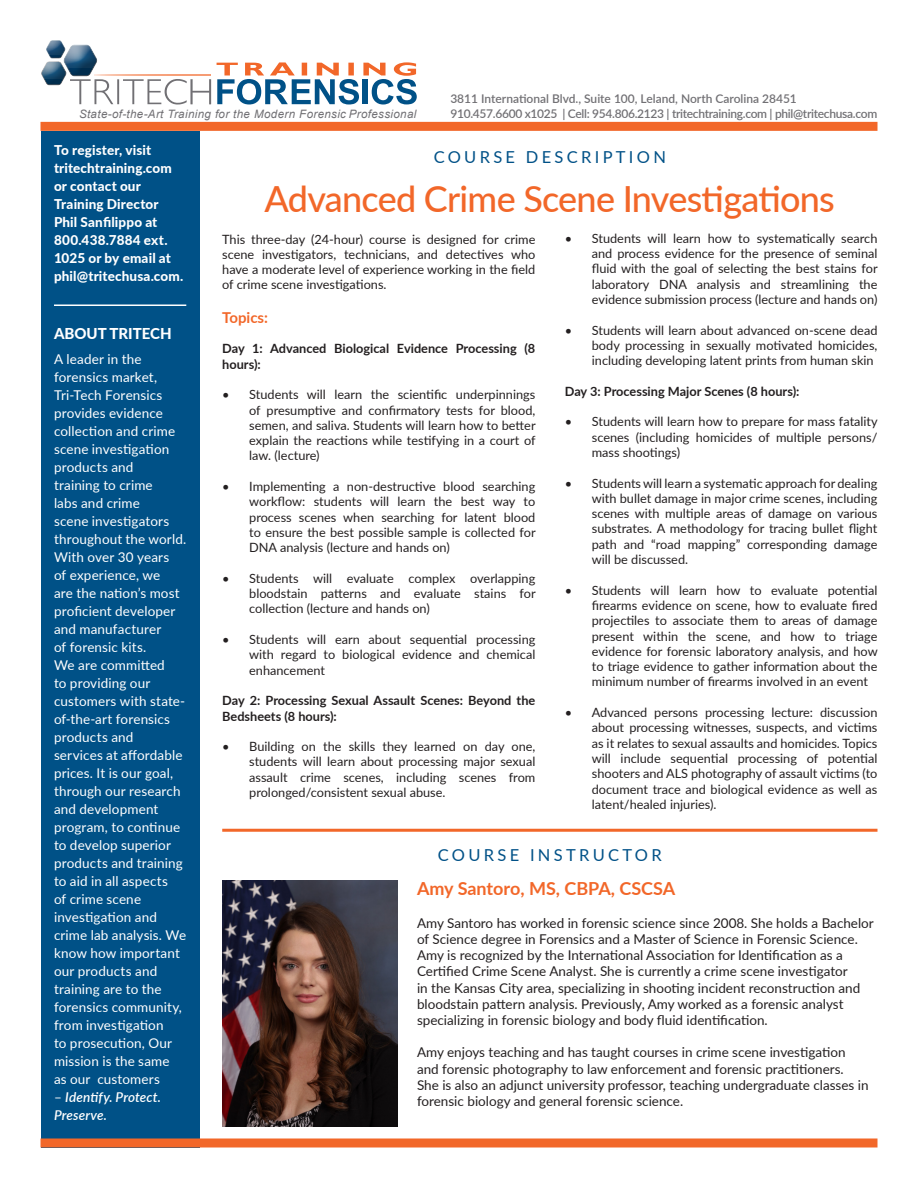
<style>
.page{position:relative;width:918px;height:1188px;background:#fff}
.page>*{position:absolute;margin:0;border:0;box-sizing:border-box;transform-origin:0 0}
.Head{font:500 36px "Lato";letter-spacing:-.02em;color:#f26729}
.t1{font:700 18px "Lato";color:#f26729}
.t2{font:16.5px "Lato";letter-spacing:.2em;color:#005187}
.t3{font:800 15px "Lato";color:#fff}
.t4{font:700 15px "Lato";color:#f26729}
.t5{font:13.5px/16.2px "Lato";color:#231f20}
.Paragraph_Text{font:13.5px/18px "Lato";letter-spacing:.01em;color:#fff}
.t6{font:800 13.5px/18px "Lato";letter-spacing:.01em;color:#fff}
.Paragraph_Text-2{font:italic 600 13.5px/18px "Lato";letter-spacing:.01em;color:#fff}
.t7{font:12.75px/15.3px "Lato";color:#231f20;text-align:justify}
.t8{font:700 12.75px/15.3px "Lato";color:#231f20}
.t9{font:600 12px "Lato";letter-spacing:-.025em;color:#717074}
.t10{font:600 12px "Lato";color:#717074}
.t11{font:italic 11.55px "Arial";letter-spacing:.03em;color:#717074}
.s1{font-weight:400;font-style:normal}
</style>
<div class="page">
<div style="left:41px;top:131px;width:159px;height:1017px;background:#005187"></div>
<svg style="left:46px;top:41px;width:165px;height:64px"></svg>
<svg style="left:46px;top:61px;width:20px;height:1px"></svg>
<svg style="left:41px;top:62px;width:25px;height:23px"></svg>
<hr style="left:94px;top:74px;width:117px;height:2px;background:#f26729">
<svg style="left:217px;top:62px;width:200px;height:43px"></svg>
<div style="left:40px;top:122px;width:838px;height:9px;background:#f26729"></div>
<hr style="left:54px;top:304px;width:132px;height:2px;background:#fff">
<div style="left:40px;top:1138px;width:838px;height:10px;background:#f26729"></div>
<img style="left:222px;top:881px;width:175px;height:245px">
<hr style="left:222px;top:829px;width:656px;height:3px;background:#f26729">
<p class="t11" style="left:79px;top:107px;width:339px">State-of-the-Art Training for the Modern Forensic Professional</p>
<p class="t10" style="left:450px;top:90px;width:348px">3811 International Blvd., Suite 100, Leland, North Carolina 28451</p>
<p class="t9" style="left:450px;top:105px;width:428px">910.457.6600 x1025 | Cell: 954.806.2123 | tritechtraining.com | phil@tritechusa.com</p>
<p class="t6" style="left:54px;top:141px;width:131px">To register, visit tritechtraining.com or contact our<br>Training Director<br>Phil Sanfilippo at<br>800.438.7884 ext.<br>1025 or by email at phil@tritechusa.com.</p>
<p class="t3" style="left:54px;top:322px;width:119px">ABOUT TRITECH</p>
<p class="Paragraph_Text" style="left:54px;top:349px;width:134px">A leader in the forensics market,<br>Tri-Tech Forensics provides evidence collection and crime scene investigation products and<br>training to crime<br>labs and crime<br>scene investigators throughout the world.<br>With over 30 years<br>of experience, we<br>are the nation’s most proficient developer and manufacturer<br>of forensic kits.<br>We are committed<br>to providing our customers with state&shy;of-the-art forensics products and<br>services at affordable prices. It is our goal, through our research and development program, to continue to develop superior products and training to aid in all aspects<br>of crime scene investigation and crime lab analysis. We know how important our products and training are to the forensics community, from investigation<br>to prosecution, Our mission is the same<br>as our customers</p>
<p class="Paragraph_Text-2" style="left:54px;top:1087px;width:109px"><span class="s1">–</span> Identify. Protect.<br>Preserve.</p>
<p class="t2" style="left:434px;top:145px;width:234px">COURSE DESCRIPTION</p>
<p class="Head" style="left:264px;top:173px;width:572px">Advanced Crime Scene Investigations</p>
<p class="t7" style="left:222px;top:231px;width:315px">This three-day (24-hour) course is designed for crime scene investigators, technicians, and detectives who have a moderate level of experience working in the field of crime scene investigations.</p>
<p class="t4" style="left:222px;top:306px;width:47px">Topics:</p>
<p class="t8" style="left:222px;top:340px;width:315px">Day 1: Advanced Biological Evidence Processing (8 hours):</p>
<p class="t7" style="left:249px;top:386px;width:288px;text-indent:-27px">• Students will learn the scientific underpinnings of presumptive and confirmatory tests for blood, semen, and saliva. Students will learn how to better explain the reactions while testifying in a court of law. (lecture)</p>
<p class="t7" style="left:249px;top:478px;width:288px;text-indent:-27px">• Implementing a non-destructive blood searching workflow: students will learn the best way to process scenes when searching for latent blood to ensure the best possible sample is collected for DNA analysis (lecture and hands on)</p>
<p class="t7" style="left:249px;top:570px;width:288px;text-indent:-27px">• Students will evaluate complex overlapping bloodstain patterns and evaluate stains for collection (lecture and hands on)</p>
<p class="t7" style="left:249px;top:631px;width:288px;text-indent:-27px">• Students will earn about sequential processing with regard to biological evidence and chemical enhancement</p>
<p class="t8" style="left:222px;top:692px;width:315px">Day 2: Processing Sexual Assault Scenes: Beyond the<br>Bedsheets (8 hours):</p>
<p class="t7" style="left:249px;top:738px;width:288px;text-indent:-27px">• Building on the skills they learned on day one, students will learn about processing major sexual assault crime scenes, including scenes from prolonged/consistent sexual abuse.</p>
<p class="t7" style="left:592px;top:230px;width:287px;text-indent:-27px">• Students will learn how to systematically search and process evidence for the presence of seminal fluid with the goal of selecting the best stains for laboratory DNA analysis and streamlining the evidence submission process (lecture and hands on)</p>
<p class="t7" style="left:592px;top:322px;width:287px;text-indent:-27px">• Students will learn about advanced on-scene dead body processing in sexually motivated homicides, including developing latent prints from human skin</p>
<p class="t8" style="left:565px;top:383px;width:236px">Day 3: Processing Major Scenes (8 hours):</p>
<p class="t7" style="left:592px;top:414px;width:287px;text-indent:-27px">• Students will learn how to prepare for mass fatality scenes (including homicides of multiple persons/ mass shootings)</p>
<p class="t7" style="left:592px;top:475px;width:287px;text-indent:-27px">• Students will learn a systematic approach for dealing with bullet damage in major crime scenes, including scenes with multiple areas of damage on various substrates. A methodology for tracing bullet flight path and “road mapping” corresponding damage will be discussed.</p>
<p class="t7" style="left:592px;top:582px;width:287px;text-indent:-27px">• Students will learn how to evaluate potential firearms evidence on scene, how to evaluate fired projectiles to associate them to areas of damage present within the scene, and how to triage evidence for forensic laboratory analysis, and how to triage evidence to gather information about the minimum number of firearms involved in an event</p>
<p class="t7" style="left:592px;top:704px;width:287px;text-indent:-27px">• Advanced persons processing lecture: discussion about processing witnesses, suspects, and victims as it relates to sexual assaults and homicides. Topics will include sequential processing of potential shooters and ALS photography of assault victims (to document trace and biological evidence as well as latent/healed injuries).</p>
<p class="t2" style="left:438px;top:843px;width:225px">COURSE INSTRUCTOR</p>
<p class="t1" style="left:417px;top:876px;width:260px">Amy Santoro, MS, CBPA, CSCSA</p>
<p class="t5" style="left:417px;top:914px;width:458px">Amy Santoro has worked in forensic science since 2008. She holds a Bachelor of Science degree in Forensics and a Master of Science in Forensic Science.<br>Amy is recognized by the International Association for Identification as a Certified Crime Scene Analyst. She is currently a crime scene investigator<br>in the Kansas City area, specializing in shooting incident reconstruction and bloodstain pattern analysis. Previously, Amy worked as a forensic analyst specializing in forensic biology and body fluid identification.</p>
<p class="t5" style="left:417px;top:1044px;width:453px">Amy enjoys teaching and has taught courses in crime scene investigation and forensic photography to law enforcement and forensic practitioners.<br>She is also an adjunct university professor, teaching undergraduate classes in forensic biology and general forensic science.</p>
</div>
